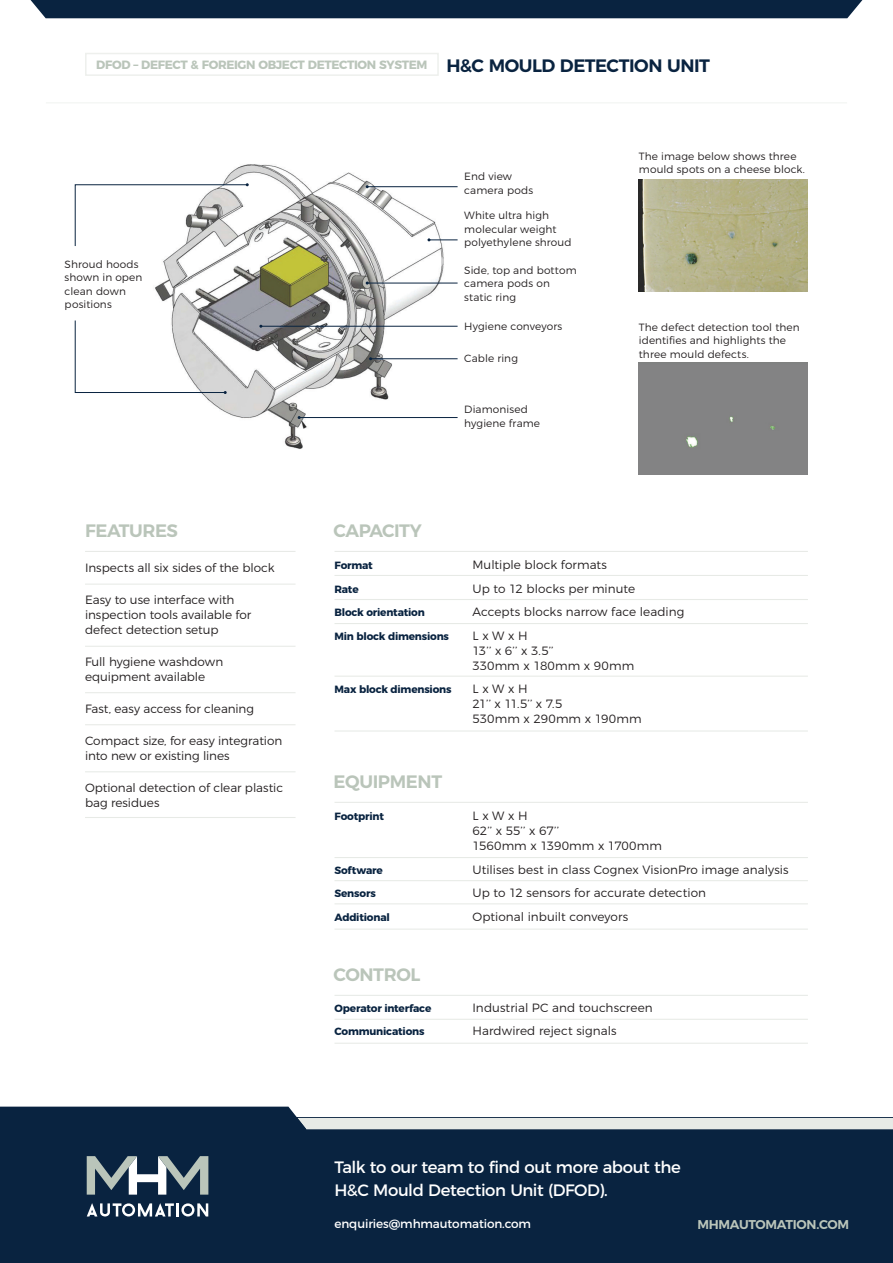
<style>
.page{position:relative;width:893px;height:1263px;background:#fff}
.page>*{position:absolute;margin:0;border:0;box-sizing:border-box;transform-origin:0 0}
.Second_Page_Header{font:600 18px "Montserrat";letter-spacing:-.025em;color:#092340}
.Heading_3{font:600 18px "Montserrat";letter-spacing:-.02em;color:#bac5ba}
.Heading_4{font:600 18px "Montserrat";letter-spacing:-.03em;color:#bac5ba}
.Call_to_action{font:16.5px/22.5px "Montserrat";letter-spacing:-.025em;color:#fff}
.Website{font:600 12.75px "Montserrat";letter-spacing:-.02em;color:#bac5ba}
.Specs{font:300 12px/15px "Montserrat";letter-spacing:.005em;color:#231f20}
.Features{font:300 12px/15px "Montserrat";letter-spacing:-.005em;color:#231f20}
.Product_Code{font:700 12px "Montserrat";letter-spacing:-.03em;color:#bac5ba}
.Contact{font:12px "Montserrat";letter-spacing:-.01em;color:#fff}
.Specs-2{font:300 10.5px/13.5px "Montserrat";letter-spacing:.01em;color:#231f20}
.Specs-3{font:700 10.5px "Montserrat";letter-spacing:-.02em;color:#092340}
</style>
<div class="page">
<div style="left:30px;top:0;width:833px;height:18px;background:#092340"></div>
<div style="left:85px;top:53px;width:354px;height:23px;border:2px solid #eef0ed"></div>
<div style="left:0;top:1118px;width:893px;height:145px;background:#092340"></div>
<svg style="left:0;top:1106px;width:893px;height:23px"></svg>
<hr style="left:334px;top:995px;width:474px;height:1px;background:#e7eae6">
<hr style="left:334px;top:1019px;width:474px;height:1px;background:#e7eae6">
<hr style="left:334px;top:1043px;width:474px;height:1px;background:#e7eae6">
<hr style="left:85px;top:551px;width:211px;height:1px;background:#e7eae6">
<hr style="left:85px;top:584px;width:211px;height:1px;background:#e7eae6">
<hr style="left:85px;top:646px;width:211px;height:1px;background:#e7eae6">
<hr style="left:85px;top:692px;width:211px;height:1px;background:#e7eae6">
<hr style="left:85px;top:817px;width:211px;height:1px;background:#e7eae6">
<hr style="left:85px;top:724px;width:211px;height:1px;background:#e7eae6">
<hr style="left:85px;top:771px;width:211px;height:1px;background:#e7eae6">
<hr style="left:334px;top:551px;width:474px;height:1px;background:#e7eae6">
<hr style="left:334px;top:575px;width:474px;height:1px;background:#e7eae6">
<hr style="left:334px;top:599px;width:474px;height:1px;background:#e7eae6">
<hr style="left:334px;top:623px;width:474px;height:1px;background:#e7eae6">
<hr style="left:334px;top:676px;width:474px;height:1px;background:#e7eae6">
<hr style="left:334px;top:730px;width:474px;height:1px;background:#e7eae6">
<hr style="left:334px;top:802px;width:474px;height:1px;background:#e7eae6">
<hr style="left:334px;top:857px;width:474px;height:1px;background:#e7eae6">
<hr style="left:334px;top:880px;width:474px;height:1px;background:#e7eae6">
<hr style="left:334px;top:903px;width:474px;height:1px;background:#e7eae6">
<hr style="left:334px;top:928px;width:474px;height:2px;background:#e7eae6">
<hr style="left:46px;top:102px;width:801px;height:2px;background:#f5f7f5">
<img style="left:155px;top:164px;width:303px;height:285px">
<hr style="left:367px;top:186px;width:91px;height:1px;background:#092340">
<svg style="left:427px;top:238px;width:31px;height:3px"></svg>
<hr style="left:367px;top:283px;width:91px;height:1px;background:#092340">
<hr style="left:261px;top:326px;width:197px;height:1px;background:#092340">
<hr style="left:371px;top:358px;width:87px;height:1px;background:#092340">
<hr style="left:299px;top:417px;width:159px;height:1px;background:#092340">
<svg style="left:74px;top:183px;width:175px;height:64px"></svg>
<svg style="left:74px;top:320px;width:153px;height:74px"></svg>
<img style="left:639px;top:179px;width:169px;height:112px">
<div style="left:639px;top:363px;width:169px;height:112px;background:#838384"></div>
<svg style="left:87px;top:1203px;width:121px;height:13px"></svg>
<svg style="left:87px;top:1156px;width:121px;height:38px"></svg>
<p class="Product_Code" style="left:96px;top:55px;width:333px">DFOD – DEFECT &amp; FOREIGN OBJECT DETECTION SYSTEM</p>
<p class="Second_Page_Header" style="left:446px;top:51px;width:265px">H&amp;C MOULD DETECTION UNIT</p>
<p class="Specs-2" style="left:65px;top:257px;width:79px">Shroud hoods shown in open clean down positions</p>
<p class="Heading_4" style="left:85px;top:516px;width:94px">FEATURES</p>
<p class="Features" style="left:85px;top:559px;width:191px">Inspects all six sides of the block</p>
<p class="Features" style="left:85px;top:591px;width:168px">Easy to use interface with inspection tools available for defect detection setup</p>
<p class="Features" style="left:85px;top:653px;width:140px">Full hygiene washdown equipment available</p>
<p class="Features" style="left:85px;top:700px;width:171px">Fast, easy access for cleaning</p>
<p class="Features" style="left:85px;top:732px;width:199px">Compact size, for easy integration into new or existing lines</p>
<p class="Features" style="left:85px;top:779px;width:200px">Optional detection of clear plastic bag residues</p>
<p class="Heading_4" style="left:333px;top:516px;width:90px">CAPACITY</p>
<p class="Specs-2" style="left:464px;top:169px;width:70px">End view camera pods</p>
<p class="Specs-2" style="left:464px;top:208px;width:109px">White ultra high molecular weight polyethylene shroud</p>
<p class="Specs-2" style="left:464px;top:262px;width:114px">Side, top and bottom camera pods on static ring</p>
<p class="Specs-2" style="left:464px;top:318px;width:100px">Hygiene conveyors</p>
<p class="Specs-2" style="left:464px;top:350px;width:55px">Cable ring</p>
<p class="Specs-2" style="left:464px;top:402px;width:77px">Diamonised hygiene frame</p>
<p class="Specs-2" style="left:639px;top:148px;width:168px">The image below shows three mould spots on a cheese block.</p>
<p class="Specs-2" style="left:639px;top:319px;width:162px">The defect detection tool then identifies and highlights the three mould defects.</p>
<p class="Specs-3" style="left:334px;top:557px;width:40px">Format</p>
<p class="Specs" style="left:472px;top:556px;width:136px">Multiple block formats</p>
<p class="Specs-3" style="left:334px;top:580px;width:26px">Rate</p>
<p class="Specs" style="left:472px;top:580px;width:164px">Up to 12 blocks per minute</p>
<p class="Specs-3" style="left:334px;top:604px;width:92px">Block orientation</p>
<p class="Specs" style="left:472px;top:603px;width:213px">Accepts blocks narrow face leading</p>
<p class="Specs-3" style="left:334px;top:627px;width:116px">Min block dimensions</p>
<p class="Specs" style="left:472px;top:627px;width:163px">L x W x H<br>13’’ x 6’’ x 3.5’’<br>330mm x 180mm x 90mm</p>
<p class="Specs-3" style="left:334px;top:681px;width:119px">Max block dimensions</p>
<p class="Specs" style="left:472px;top:680px;width:171px">L x W x H<br>21’’ x 11.5’’ x 7.5<br>530mm x 290mm x 190mm</p>
<p class="Heading_3" style="left:333px;top:767px;width:110px">EQUIPMENT</p>
<p class="Specs-3" style="left:334px;top:808px;width:51px">Footprint</p>
<p class="Specs" style="left:472px;top:807px;width:191px">L x W x H<br>62’’ x 55’’ x 67’’<br>1560mm x 1390mm x 1700mm</p>
<p class="Specs-3" style="left:334px;top:861px;width:50px">Software</p>
<p class="Specs" style="left:472px;top:861px;width:318px">Utilises best in class Cognex VisionPro image analysis</p>
<p class="Specs-3" style="left:334px;top:885px;width:43px">Sensors</p>
<p class="Specs" style="left:472px;top:884px;width:235px">Up to 12 sensors for accurate detection</p>
<p class="Specs-3" style="left:334px;top:908px;width:57px">Additional</p>
<p class="Specs" style="left:472px;top:908px;width:157px">Optional inbuilt conveyors</p>
<p class="Heading_3" style="left:333px;top:960px;width:89px">CONTROL</p>
<p class="Specs-3" style="left:334px;top:999px;width:98px">Operator interface</p>
<p class="Specs" style="left:472px;top:999px;width:182px">Industrial PC and touchscreen</p>
<p class="Specs-3" style="left:334px;top:1023px;width:92px">Communications</p>
<p class="Specs" style="left:472px;top:1022px;width:145px">Hardwired reject signals</p>
<p class="Call_to_action" style="left:334px;top:1155px;width:348px">Talk to our team to find out more about the<br>H&amp;C Mould Detection Unit (DFOD).</p>
<p class="Contact" style="left:334px;top:1214px;width:198px">enquiries@mhmautomation.com</p>
<p class="Website" style="left:697px;top:1214px;width:153px">MHMAUTOMATION.COM</p>
</div>
